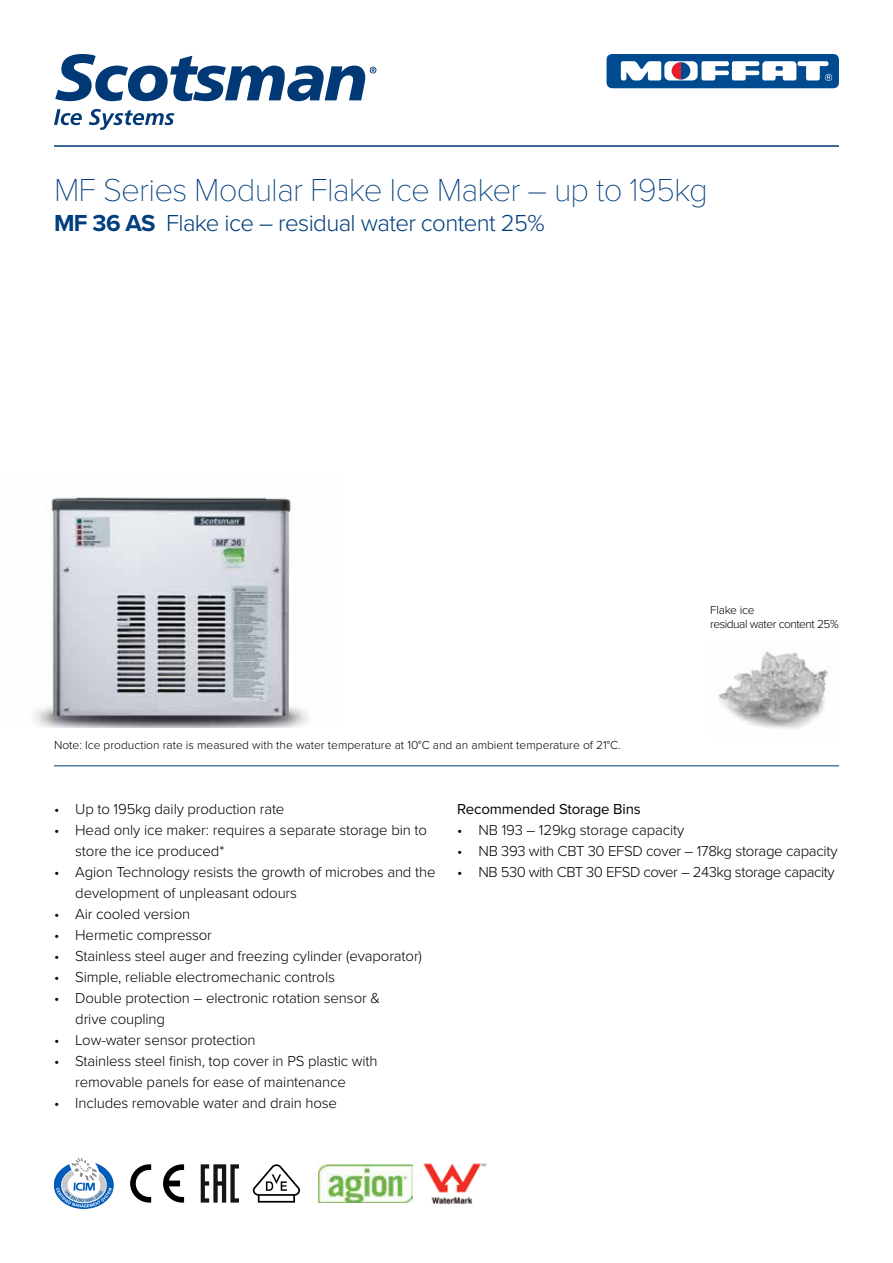
<style>
.page{position:relative;width:893px;height:1263px;background:#fff}
.page>*{position:absolute;margin:0;border:0;box-sizing:border-box;transform-origin:0 0}
.t1{font:100 33px "Proxima Nova T";letter-spacing:-.025em;color:#003e7e}
.t2{font:300 24px "Proxima Nova";letter-spacing:-.025em;color:#003e7e}
.t3{font:300 15px/21px "Proxima Nova";letter-spacing:-.01em;color:#000}
.t4{font:300 15px "Proxima Nova";letter-spacing:-.03em;color:#000}
.t5{font:15px "Proxima Nova";letter-spacing:-.01em;color:#000}
.t6{font:300 12px "Proxima Nova";color:#000}
.t7{font:300 12px/14.2px "Proxima Nova";letter-spacing:-.04em;color:#000}
.s1{font-weight:700}
</style>
<div class="page">
<img style="left:33px;top:497px;width:276px;height:230px">
<svg style="left:55px;top:54px;width:321px;height:47px"></svg>
<svg style="left:54px;top:109px;width:28px;height:16px"></svg>
<svg style="left:89px;top:109px;width:85px;height:21px"></svg>
<hr style="left:54px;top:145px;width:785px;height:2px;background:#003976">
<hr style="left:54px;top:765px;width:785px;height:1px;background:#003976">
<svg style="left:606px;top:54px;width:233px;height:34px"></svg>
<svg style="left:54px;top:1158px;width:60px;height:51px"></svg>
<svg style="left:163px;top:1164px;width:21px;height:38px"></svg>
<svg style="left:131px;top:1164px;width:20px;height:38px"></svg>
<svg style="left:201px;top:1164px;width:38px;height:38px"></svg>
<svg style="left:253px;top:1164px;width:47px;height:38px"></svg>
<img style="left:318px;top:1164px;width:95px;height:38px">
<img style="left:718px;top:651px;width:110px;height:78px">
<img style="left:423px;top:1163px;width:63px;height:42px">
<h1 class="t1" style="left:54px;top:165px;width:655px">MF Series Modular Flake Ice Maker – up to 195kg</h1>
<h2 class="t2" style="left:54px;top:205px;width:492px"><span class="s1">MF 36 AS</span> Flake ice – residual water content 25%</h2>
<p class="t6" style="left:54px;top:736px;width:568px">Note: Ice production rate is measured with the water temperature at 10°C and an ambient temperature of 21°C.</p>
<p class="t7" style="left:710px;top:602px;width:130px">Flake ice<br>residual water content 25%</p>
<p class="t3" style="left:54px;top:797px;width:232px">• Up to 195kg daily production rate</p>
<p class="t3" style="left:75px;top:818px;width:353px;text-indent:-21px">• Head only ice maker: requires a separate storage bin to store the ice produced*</p>
<p class="t3" style="left:75px;top:860px;width:362px;text-indent:-21px">• Agion Technology resists the growth of microbes and the development of unpleasant odours</p>
<p class="t3" style="left:54px;top:902px;width:138px">• Air cooled version</p>
<p class="t3" style="left:54px;top:923px;width:160px">• Hermetic compressor</p>
<p class="t3" style="left:54px;top:944px;width:369px">• Stainless steel auger and freezing cylinder (evaporator)</p>
<p class="t3" style="left:54px;top:965px;width:282px">• Simple, reliable electromechanic controls</p>
<p class="t3" style="left:75px;top:986px;width:306px;text-indent:-21px">• Double protection – electronic rotation sensor &amp; drive coupling</p>
<p class="t3" style="left:54px;top:1028px;width:203px">• Low-water sensor protection</p>
<p class="t3" style="left:75px;top:1049px;width:304px;text-indent:-21px">• Stainless steel finish, top cover in PS plastic with removable panels for ease of maintenance</p>
<p class="t3" style="left:54px;top:1091px;width:285px">• Includes removable water and drain hose</p>
<p class="t5" style="left:457px;top:797px;width:185px">Recommended Storage Bins</p>
<p class="t3" style="left:457px;top:818px;width:228px">• NB 193 – 129kg storage capacity</p>
<p class="t3" style="left:457px;top:839px;width:382px">• NB 393 with CBT 30 EFSD cover – 178kg storage capacity</p>
<p class="t4" style="left:457px;top:860px;width:379px">• NB 530 with CBT 30 EFSD cover – 243kg storage capacity</p>
</div>
